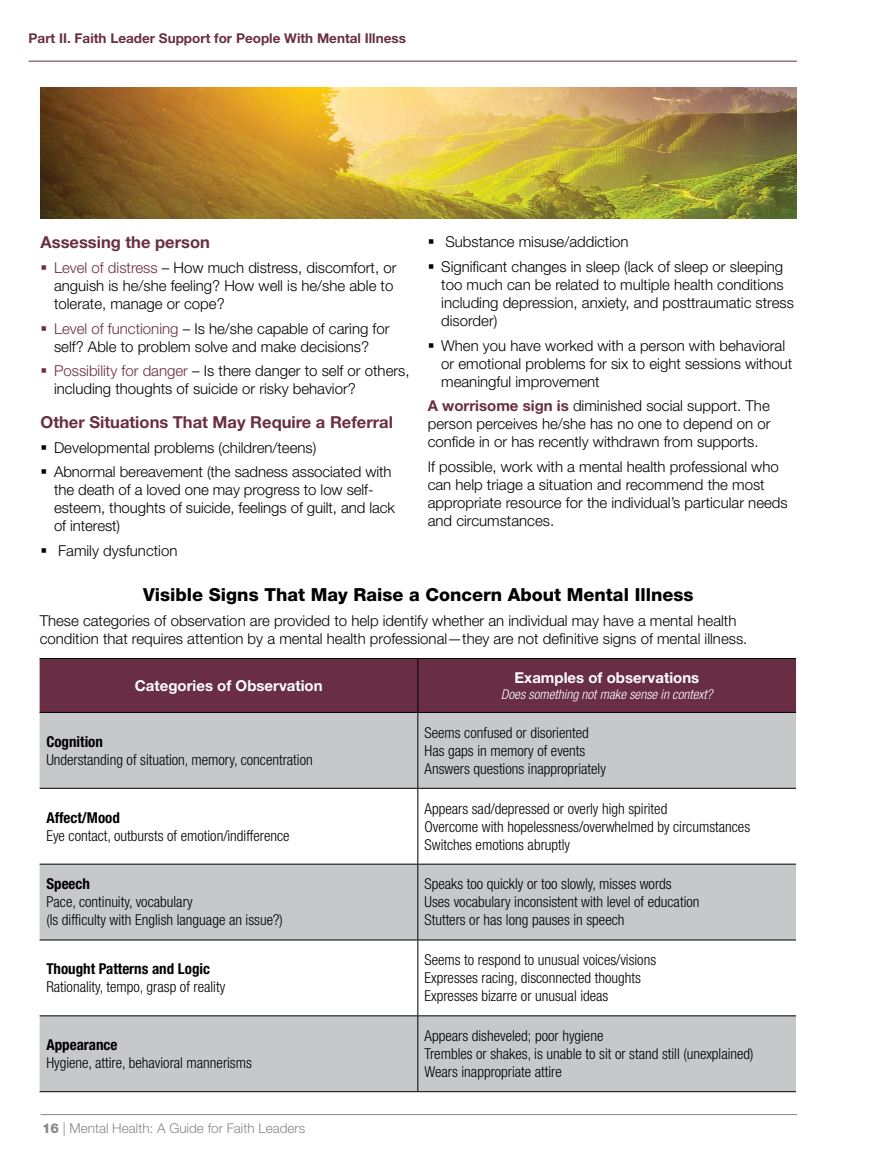
<style>
.page{position:relative;width:878px;height:1175px;background:#fff}
.page>*{position:absolute;margin:0;border:0;box-sizing:border-box;transform-origin:0 0}
.t1{font:800 18px "Helvetica Neue LT Std";color:#000}
.t2{font:700 16.5px "Helvetica Neue LT Std";color:#692e44}
.t3{font:300 15px/18px "Helvetica Neue LT Std";color:#000}
.t4{font:300 condensed 15px/18px "Helvetica Neue LT Std";color:#000}
.t5{font:700 condensed 15px "Helvetica Neue LT Std";color:#000}
.t6{font:700 15px "Helvetica Neue LT Std";color:#fff}
.t7{font:700 13.5px "Helvetica Neue LT Std";color:#692e44}
.t8{font:300 13.5px "Helvetica Neue LT Std";color:#868887}
.t9{font:italic 300 condensed 13.5px "Helvetica Neue LT Std";color:#fff}
.s1{color:#692e44}
.s2{font-weight:700;color:#692e44}
.s3{font-weight:800}
</style>
<div class="page">
<hr style="left:40px;top:1114px;width:756px;height:1px;background:#868887">
<hr style="left:29px;top:61px;width:768px;height:1px;background:#692e44">
<div style="left:40px;top:659px;width:756px;height:53px;background:#692e44"></div>
<svg style="left:40px;top:713px;width:756px;height:378px;fill:#c7c8ca"></svg>
<hr style="left:40px;top:712px;width:378px;height:1px;background:#000">
<hr style="left:418px;top:712px;width:378px;height:1px;background:#000">
<hr style="left:40px;top:788px;width:378px;height:1px;background:#000">
<hr style="left:418px;top:788px;width:378px;height:1px;background:#000">
<hr style="left:40px;top:863px;width:378px;height:1px;background:#000">
<hr style="left:418px;top:863px;width:378px;height:1px;background:#000">
<hr style="left:40px;top:939px;width:378px;height:1px;background:#000">
<hr style="left:418px;top:939px;width:378px;height:1px;background:#000">
<hr style="left:40px;top:1015px;width:378px;height:1px;background:#000">
<hr style="left:418px;top:1015px;width:378px;height:1px;background:#000">
<hr style="left:417px;top:659px;width:1px;height:53px;background:#000">
<hr style="left:417px;top:713px;width:1px;height:75px;background:#000">
<hr style="left:417px;top:788px;width:1px;height:75px;background:#000">
<hr style="left:417px;top:864px;width:1px;height:75px;background:#000">
<hr style="left:417px;top:940px;width:1px;height:75px;background:#000">
<hr style="left:417px;top:1016px;width:1px;height:75px;background:#000">
<hr style="left:40px;top:1091px;width:378px;height:1px;background:#000">
<hr style="left:418px;top:1091px;width:378px;height:1px;background:#000">
<hr style="left:40px;top:658px;width:378px;height:1px;background:#000">
<hr style="left:418px;top:658px;width:378px;height:1px;background:#000">
<img style="left:40px;top:88px;width:756px;height:130px">
<p class="t7" style="left:29px;top:30px;width:379px">Part II. Faith Leader Support for People With Mental Illness</p>
<p class="t2" style="left:40px;top:232px;width:171px">Assessing the person</p>
<p class="t3" style="left:54px;top:258px;width:344px"><span class="s1">Level of distress</span> – How much distress, discomfort, or anguish is he/she feeling? How well is he/she able to tolerate, manage or cope?</p>
<p class="t3" style="left:54px;top:319px;width:337px"><span class="s1">Level of functioning</span> – Is he/she capable of caring for self? Able to problem solve and make decisions?</p>
<p class="t3" style="left:54px;top:362px;width:357px"><span class="s1">Possibility for danger</span> – Is there danger to self or others, including thoughts of suicide or risky behavior?</p>
<p class="t2" style="left:40px;top:411px;width:354px">Other Situations That May Require a Referral</p>
<p class="t3" style="left:54px;top:434px;width:339px;line-height:24.8px">Developmental problems (children/teens)<br>Abnormal bereavement (the sadness associated with</p>
<p class="t3" style="left:54px;top:480px;width:342px">the death of a loved one may progress to low self&shy;esteem, thoughts of suicide, feelings of guilt, and lack of interest)</p>
<p class="t3" style="left:58px;top:541px;width:121px">Family dysfunction</p>
<p class="t3" style="left:441px;top:229px;width:343px;line-height:24.8px">Substance misuse/addiction<br>Significant changes in sleep (lack of sleep or sleeping</p>
<p class="t3" style="left:441px;top:275px;width:354px">too much can be related to multiple health conditions including depression, anxiety, and posttraumatic stress disorder)</p>
<p class="t3" style="left:441px;top:336px;width:352px">When you have worked with a person with behavioral or emotional problems for six to eight sessions without meaningful improvement</p>
<p class="t3" style="left:427px;top:397px;width:344px;text-align:justify"><span class="s2">A worrisome sign is</span> diminished social support. The person perceives he/she has no one to depend on or confide in or has recently withdrawn from supports.</p>
<p class="t3" style="left:427px;top:457px;width:361px">If possible, work with a mental health professional who can help triage a situation and recommend the most appropriate resource for the individual’s particular needs and circumstances.</p>
<p class="t1" style="left:143px;top:584px;width:551px">Visible Signs That May Raise a Concern About Mental Illness</p>
<p class="t3" style="left:40px;top:611px;width:709px">These categories of observation are provided to help identify whether an individual may have a mental health condition that requires attention by a mental health professional—they are not definitive signs of mental illness.</p>
<p class="t6" style="left:135px;top:676px;width:189px">Categories of Observation</p>
<p class="t5" style="left:46px;top:732px;width:58px">Cognition</p>
<p class="t4" style="left:46px;top:750px;width:268px">Understanding of situation, memory, concentration</p>
<p class="t5" style="left:46px;top:808px;width:75px">Affect/Mood</p>
<p class="t4" style="left:46px;top:826px;width:245px">Eye contact, outbursts of emotion/indifference</p>
<p class="t5" style="left:46px;top:875px;width:45px">Speech</p>
<p class="t4" style="left:46px;top:893px;width:238px">Pace, continuity, vocabulary<br>(Is difficulty with English language an issue?)</p>
<p class="t5" style="left:46px;top:959px;width:165px">Thought Patterns and Logic</p>
<p class="t4" style="left:46px;top:977px;width:180px">Rationality, tempo, grasp of reality</p>
<p class="t5" style="left:46px;top:1035px;width:73px">Appearance</p>
<p class="t4" style="left:46px;top:1053px;width:207px">Hygiene, attire, behavioral mannerisms</p>
<p class="t8" style="left:42px;top:1120px;width:265px"><span class="s3">16</span> | Mental Health: A Guide for Faith Leaders</p>
<p class="t6" style="left:514px;top:668px;width:186px">Examples of observations</p>
<p class="t9" style="left:501px;top:686px;width:213px">Does something not make sense in context?</p>
<p class="t4" style="left:424px;top:723px;width:183px">Seems confused or disoriented<br>Has gaps in memory of events<br>Answers questions inappropriately</p>
<p class="t4" style="left:424px;top:799px;width:327px">Appears sad/depressed or overly high spirited<br>Overcome with hopelessness/overwhelmed by circumstances<br>Switches emotions abruptly</p>
<p class="t4" style="left:424px;top:875px;width:276px">Speaks too quickly or too slowly, misses words<br>Uses vocabulary inconsistent with level of education<br>Stutters or has long pauses in speech</p>
<p class="t4" style="left:424px;top:950px;width:233px">Seems to respond to unusual voices/visions<br>Expresses racing, disconnected thoughts<br>Expresses bizarre or unusual ideas</p>
<p class="t4" style="left:424px;top:1026px;width:330px">Appears disheveled; poor hygiene<br>Trembles or shakes, is unable to sit or stand still (unexplained)<br>Wears inappropriate attire</p>
</div>
